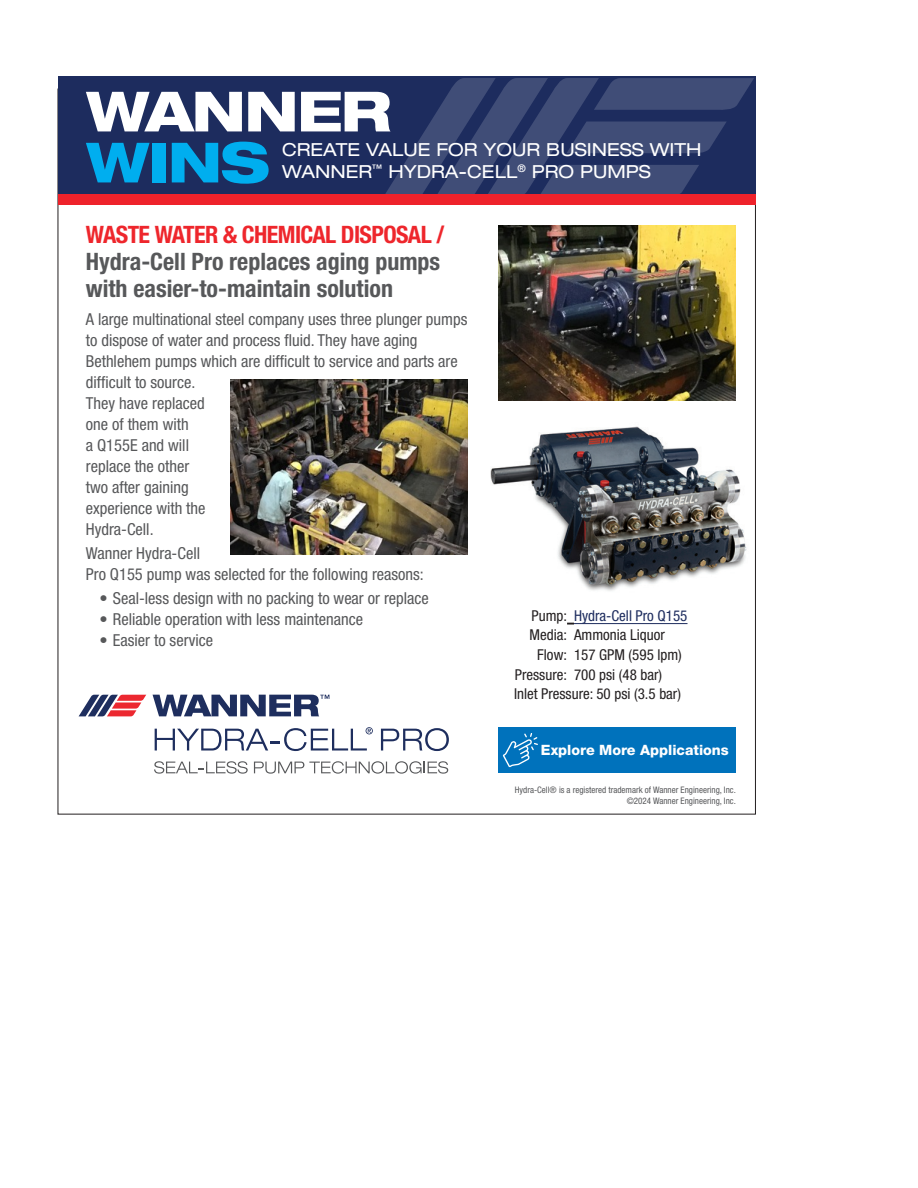
<style>
.page{position:relative;width:918px;height:1188px;background:#fff}
.page>*{position:absolute;margin:0;border:0;box-sizing:border-box;transform-origin:0 0}
.t1{font:800 expanded 55.5px "Helvetica Neue LT Std";letter-spacing:-.03em;color:#fff}
.t2{font:800 expanded 55.5px "Helvetica Neue LT Std";color:#00aeef}
.t3{font:700 condensed 24px/27px "Helvetica Neue LT Std";color:#57585a}
.t4{font:expanded 18px/21.6px "Helvetica Neue LT Std";color:#fff}
.t5{font:condensed 16.5px/21px "Helvetica Neue LT Std";color:#57585a}
.t6{font:condensed 15px/18.8px "Helvetica Neue LT Std";color:#231f20}
.t7{font:800 14.25px "Helvetica Neue LT Std";color:#fff}
.t8{font:condensed 9px "Helvetica Neue LT Std";color:#57585a}
.s1{color:#ee262c}
.s2{color:#1d2c5e}
</style>
<div class="page">
<div style="left:58px;top:77px;width:698px;height:117px;background:#1d2c5e"></div>
<svg style="left:385px;top:78px;width:369px;height:116px"></svg>
<div style="left:58px;top:194px;width:698px;height:11px;background:#ee222b"></div>
<svg style="left:153px;top:695px;width:176px;height:21px"></svg>
<svg style="left:79px;top:695px;width:67px;height:21px"></svg>
<svg style="left:381px;top:728px;width:68px;height:23px"></svg>
<svg style="left:155px;top:727px;width:218px;height:24px"></svg>
<svg style="left:154px;top:761px;width:94px;height:13px"></svg>
<svg style="left:254px;top:761px;width:194px;height:13px"></svg>
<div style="left:498px;top:728px;width:238px;height:45px;background:#0072bc"></div>
<svg style="left:503px;top:733px;width:35px;height:34px"></svg>
<img style="left:490px;top:426px;width:257px;height:165px">
<img style="left:230px;top:380px;width:237px;height:175px">
<img style="left:498px;top:226px;width:237px;height:175px">
<hr style="left:574px;top:623px;width:114px;height:1px;background:#1d2c5e">
<p class="t1" style="left:86px;top:76px;width:308px">WANNER</p>
<p class="t2" style="left:86px;top:127px;width:186px">WINS</p>
<p class="t4" style="left:282px;top:138px;width:421px">CREATE VALUE FOR YOUR BUSINESS WITH<br>WANNER<sup>™</sup> HYDRA-CELL<sup>®</sup> PRO PUMPS</p>
<p class="t3" style="left:86px;top:220px;width:360px"><span class="s1">WASTE WATER &amp; CHEMICAL DISPOSAL /<br></span>Hydra-Cell Pro replaces aging pumps with easier-to-maintain solution</p>
<p class="t5" style="left:86px;top:308px;width:383px">A large multinational steel company uses three plunger pumps to dispose of water and process fluid. They have aging<br>Bethlehem pumps which are difficult to service and parts are difficult to source.<br>They have replaced<br>one of them with<br>a Q155E and will<br>replace the other<br>two after gaining<br>experience with the<br>Hydra-Cell.</p>
<p class="t5" style="left:86px;top:542px;width:340px">Wanner Hydra-Cell<br>Pro Q155 pump was selected for the following reasons:</p>
<p class="t5" style="left:99px;top:588px;width:331px">• Seal-less design with no packing to wear or replace</p>
<p class="t5" style="left:99px;top:609px;width:265px">• Reliable operation with less maintenance</p>
<p class="t5" style="left:99px;top:630px;width:115px">• Easier to service</p>
<p class="t6" style="left:530px;top:606px;width:159px">Pump: <span class="s2">Hydra-Cell Pro Q155<br></span>Media: Ammonia Liquor</p>
<p class="t6" style="left:537px;top:646px;width:146px">Flow: 157 GPM (595 lpm)</p>
<p class="t6" style="left:515px;top:665px;width:149px">Pressure: 700 psi (48 bar)</p>
<p class="t6" style="left:514px;top:685px;width:169px">Inlet Pressure: 50 psi (3.5 bar)</p>
<p class="t7" style="left:541px;top:742px;width:189px">Explore More Applications</p>
<p class="t8" style="left:515px;top:785px;width:223px">Hydra-Cell® is a registered trademark of Wanner Engineering, Inc.</p>
<p class="t8" style="left:627px;top:795px;width:111px">©2024 Wanner Engineering, Inc.</p>
</div>
